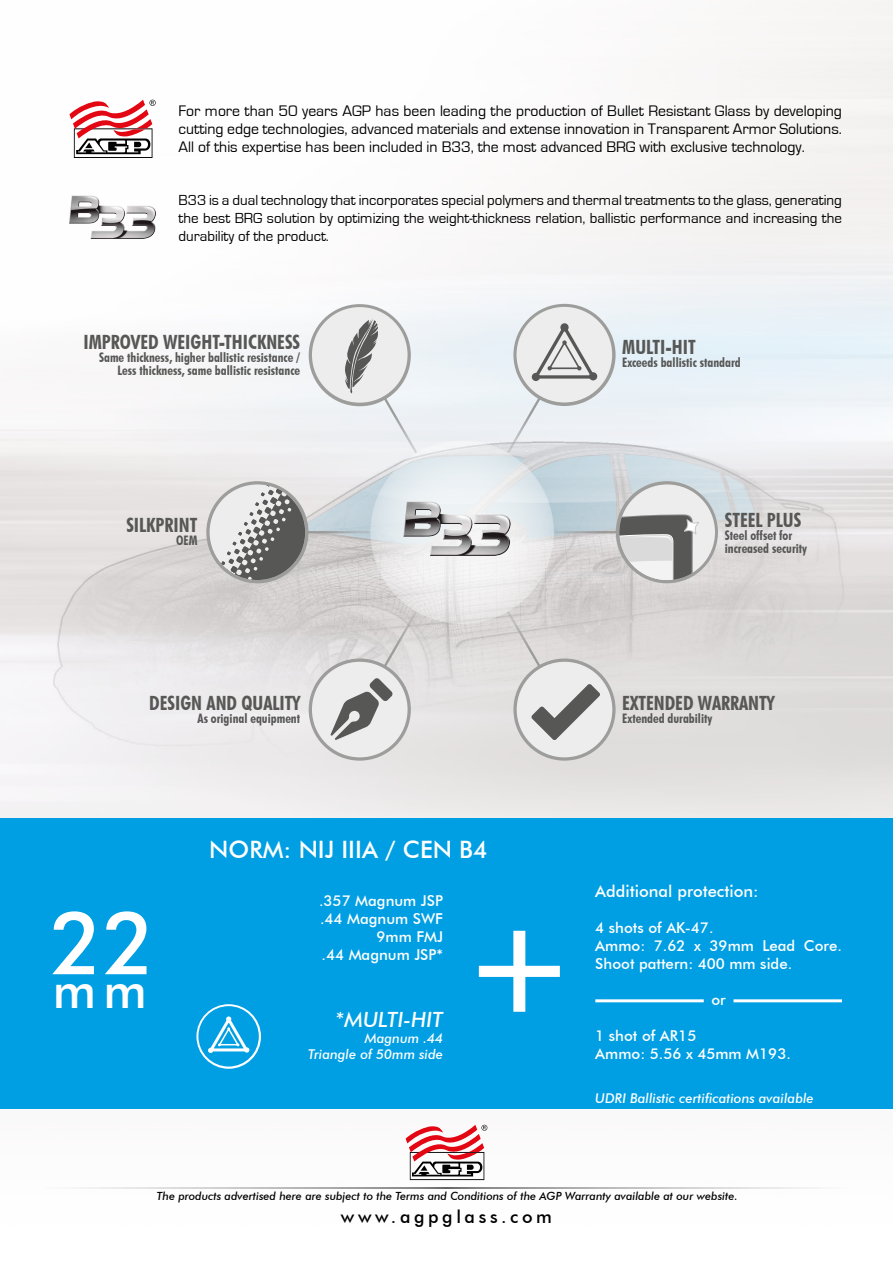
<style>
.page{position:relative;width:893px;height:1263px;background:#fff}
.page>*{position:absolute;margin:0;border:0;box-sizing:border-box;transform-origin:0 0}
.t1{font:500 87px "Futura BT";color:#fff}
.t2{font:500 49.5px "Futura BT";color:#fff}
.t3{font:500 24px "Futura BT";color:#fff}
.t4{font:italic 500 21px "Futura BT";color:#fff}
.t5{font:700 condensed 19.65px "Futura BT";color:#575756}
.t6{font:500 18px "Futura BT";letter-spacing:.2em;color:#000}
.t7{font:500 16.5px "Futura BT";color:#fff}
.t8{font:15.75px/18px "Eurostile";color:#000;text-align:justify}
.t9{font:15px/18px "Eurostile";color:#000;text-align:justify}
.t10{font:500 15px/18px "Futura BT";color:#fff}
.t11{font:italic 500 13.5px "Futura BT";color:#fff}
.t12{font:700 condensed 13.05px/13px "Futura BT";color:#575756}
.t13{font:italic 500 11.25px "Futura BT";color:#000}
</style>
<div class="page">
<svg style="left:46px;top:1187px;width:802px;height:2px"></svg>
<svg style="left:406px;top:1125px;width:81px;height:55px"></svg>
<div style="left:0;top:818px;width:893px;height:291px;background:#009fe3"></div>
<svg style="left:479px;top:931px;width:81px;height:81px"></svg>
<img style="left:69px;top:195px;width:88px;height:45px">
<svg style="left:69px;top:100px;width:87px;height:58px"></svg>
<img style="left:54px;top:442px;width:790px;height:326px">
<div style="left:370px;top:440px;width:184px;height:184px;background:#eae8e8;border-radius:92px"></div>
<svg style="left:309px;top:304px;width:102px;height:102px"></svg>
<div style="left:312px;top:307px;width:96px;height:96px;background:#ededed;border-radius:50%"></div>
<svg style="left:513px;top:658px;width:103px;height:103px"></svg>
<div style="left:517px;top:662px;width:95px;height:95px;background:#ededed;border-radius:50%"></div>
<svg style="left:507px;top:611px;width:93px;height:129px"></svg>
<svg style="left:309px;top:658px;width:102px;height:103px"></svg>
<div style="left:312px;top:662px;width:96px;height:95px;background:#ededed;border-radius:50%"></div>
<svg style="left:331px;top:611px;width:86px;height:129px"></svg>
<svg style="left:513px;top:304px;width:103px;height:102px"></svg>
<div style="left:517px;top:307px;width:95px;height:95px;background:#ededed;border-radius:50%"></div>
<svg style="left:210px;top:318px;width:546px;height:262px"></svg>
<img style="left:391px;top:493px;width:132px;height:72px">
<svg style="left:196px;top:1004px;width:65px;height:65px"></svg>
<div style="left:198px;top:1006px;width:61px;height:60px;background:#009fe3;border-radius:50%"></div>
<svg style="left:206px;top:1013px;width:46px;height:40px"></svg>
<hr style="left:595px;top:999px;width:109px;height:3px;background:#fff">
<hr style="left:733px;top:999px;width:109px;height:3px;background:#fff">
<p class="t8" style="left:179px;top:102px;width:665px">For more than 50 years AGP has been leading the production of Bullet Resistant Glass by developing cutting edge technologies, advanced materials and extense innovation in Transparent Armor Solutions.<br>All of this expertise has been included in B33, the most advanced BRG with exclusive technology.</p>
<p class="t9" style="left:179px;top:191px;width:665px">B33 is a dual technology that incorporates special polymers and thermal treatments to the glass, generating the best BRG solution by optimizing the weight-thickness relation, ballistic performance and increasing the durability of the product.</p>
<p class="t5" style="left:83px;top:330px;width:218px">IMPROVED WEIGHT-THICKNESS</p>
<p class="t12" style="left:99px;top:351px;width:203px;text-align:right">Same thickness, higher ballistic resistance /<br>Less thickness, same ballistic resistance</p>
<p class="t5" style="left:126px;top:513px;width:73px">SILKPRINT</p>
<p class="t12" style="left:176px;top:534px;width:23px">OEM</p>
<p class="t5" style="left:149px;top:691px;width:152px">DESIGN AND QUALITY</p>
<p class="t12" style="left:198px;top:711px;width:104px">As original equipment</p>
<p class="t1" style="left:50px;top:890px;width:107px">22</p>
<p class="t2" style="left:53px;top:960px;width:96px">mm</p>
<p class="t3" style="left:209px;top:835px;width:280px">NORM: NIJ IIIA / CEN B4</p>
<p class="t10" style="left:319px;top:891px;width:126px">.357 Magnum JSP</p>
<p class="t10" style="left:320px;top:909px;width:125px">.44 Magnum SWF</p>
<p class="t10" style="left:376px;top:927px;width:68px">9mm FMJ</p>
<p class="t10" style="left:321px;top:945px;width:123px">.44 Magnum JSP*</p>
<p class="t4" style="left:335px;top:1006px;width:109px">*MULTI-HIT</p>
<p class="t11" style="left:365px;top:1030px;width:80px">Magnum .44</p>
<p class="t11" style="left:308px;top:1046px;width:136px">Triangle of 50mm side</p>
<p class="t5" style="left:622px;top:335px;width:75px">MULTI-HIT</p>
<p class="t12" style="left:622px;top:356px;width:120px">Exceeds ballistic standard</p>
<p class="t5" style="left:725px;top:508px;width:78px">STEEL PLUS</p>
<p class="t12" style="left:725px;top:529px;width:84px">Steel offset for increased security</p>
<p class="t5" style="left:622px;top:691px;width:154px">EXTENDED WARRANTY</p>
<p class="t12" style="left:622px;top:711px;width:92px">Extended durability</p>
<p class="t7" style="left:595px;top:881px;width:165px">Additional protection:</p>
<p class="t10" style="left:595px;top:918px;width:120px">4 shots of AK-47.</p>
<p class="t10" style="left:595px;top:936px;width:248px">Ammo: 7.62 x 39mm Lead Core.<br>Shoot pattern: 400 mm side.</p>
<p class="t10" style="left:711px;top:990px;width:16px">or</p>
<p class="t10" style="left:595px;top:1026px;width:103px">1 shot of AR15</p>
<p class="t10" style="left:595px;top:1044px;width:197px">Ammo: 5.56 x 45mm M193.</p>
<p class="t11" style="left:595px;top:1089px;width:220px">UDRI Ballistic certifications available</p>
<p class="t13" style="left:157px;top:1189px;width:582px">The products advertised here are subject to the Terms and Conditions of the AGP Warranty available at our website.</p>
<p class="t6" style="left:341px;top:1205px;width:213px">www.agpglass.com</p>
</div>
